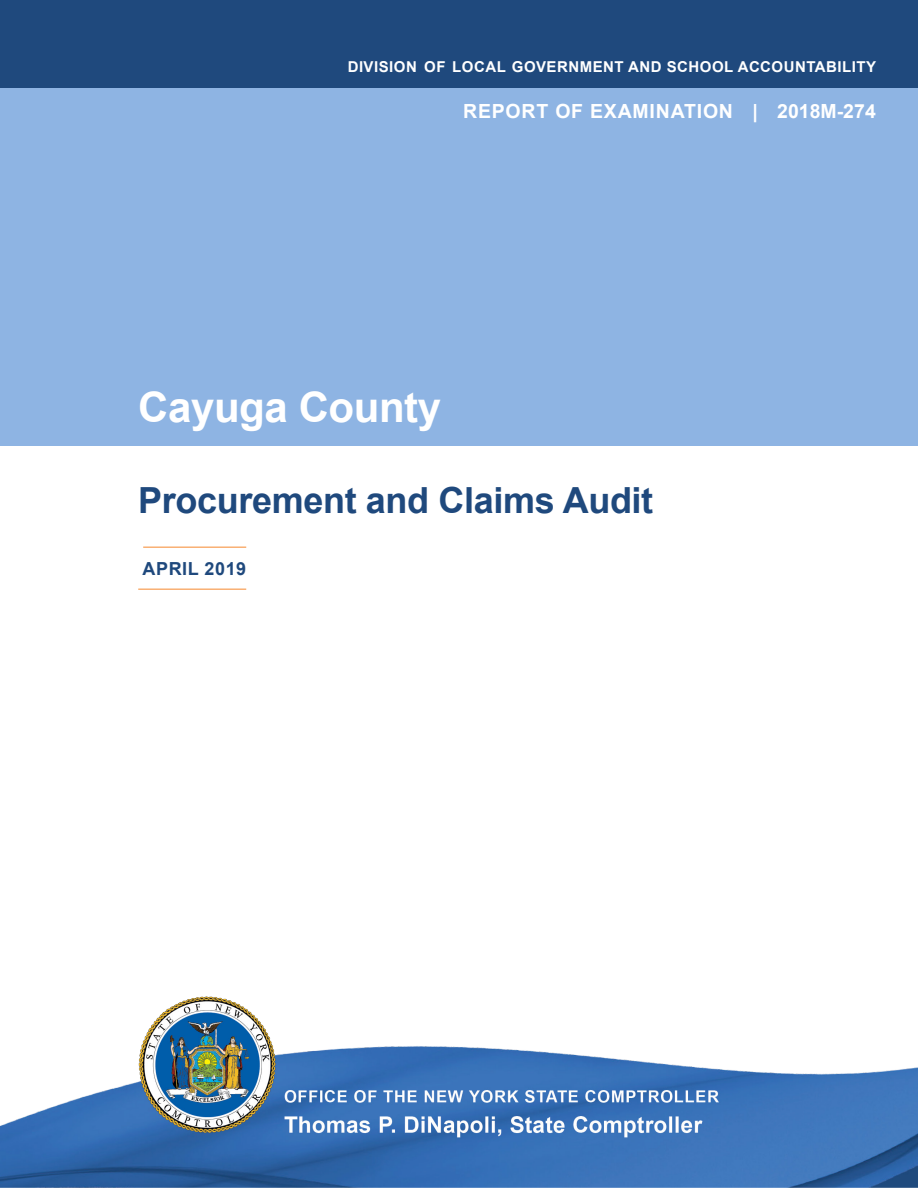
<style>
.page{position:relative;width:918px;height:1188px;background:#fff}
.page>*{position:absolute;margin:0;border:0;box-sizing:border-box;transform-origin:0 0}
.t1{font:700 42px "Arial";letter-spacing:-.01em;color:#fff}
.t2{font:700 36px "Arial";letter-spacing:-.01em;color:#1f497d}
.t3{font:700 19.5px "Arial";letter-spacing:.04em;color:#fff}
.Sidebar_Text{font:700 18px "Arial";letter-spacing:.03em;color:#1f497d}
.t4{font:700 15px "Arial";letter-spacing:.03em;color:#fff}
</style>
<div class="page">
<div style="left:0;top:0;width:918px;height:446px;background:#8eb4e3"></div>
<div style="left:0;top:0;width:918px;height:88px;background:#1f497d"></div>
<hr style="left:143px;top:546px;width:103px;height:2px;background:#f9b074">
<hr style="left:138px;top:588px;width:108px;height:2px;background:#f9b074">
<img style="left:0;top:996px;width:918px;height:192px">
<p class="t4" style="left:348px;top:56px;width:530px">DIVISION OF LOCAL GOVERNMENT AND SCHOOL ACCOUNTABILITY</p>
<p class="t3" style="left:463px;top:98px;width:414px">REPORT OF EXAMINATION | 2018M-274</p>
<p class="t1" style="left:138px;top:379px;width:304px">Cayuga County</p>
<p class="t2" style="left:138px;top:477px;width:517px">Procurement and Claims Audit</p>
<p class="Sidebar_Text" style="left:143px;top:557px;width:105px">APRIL 2019</p>
</div>
